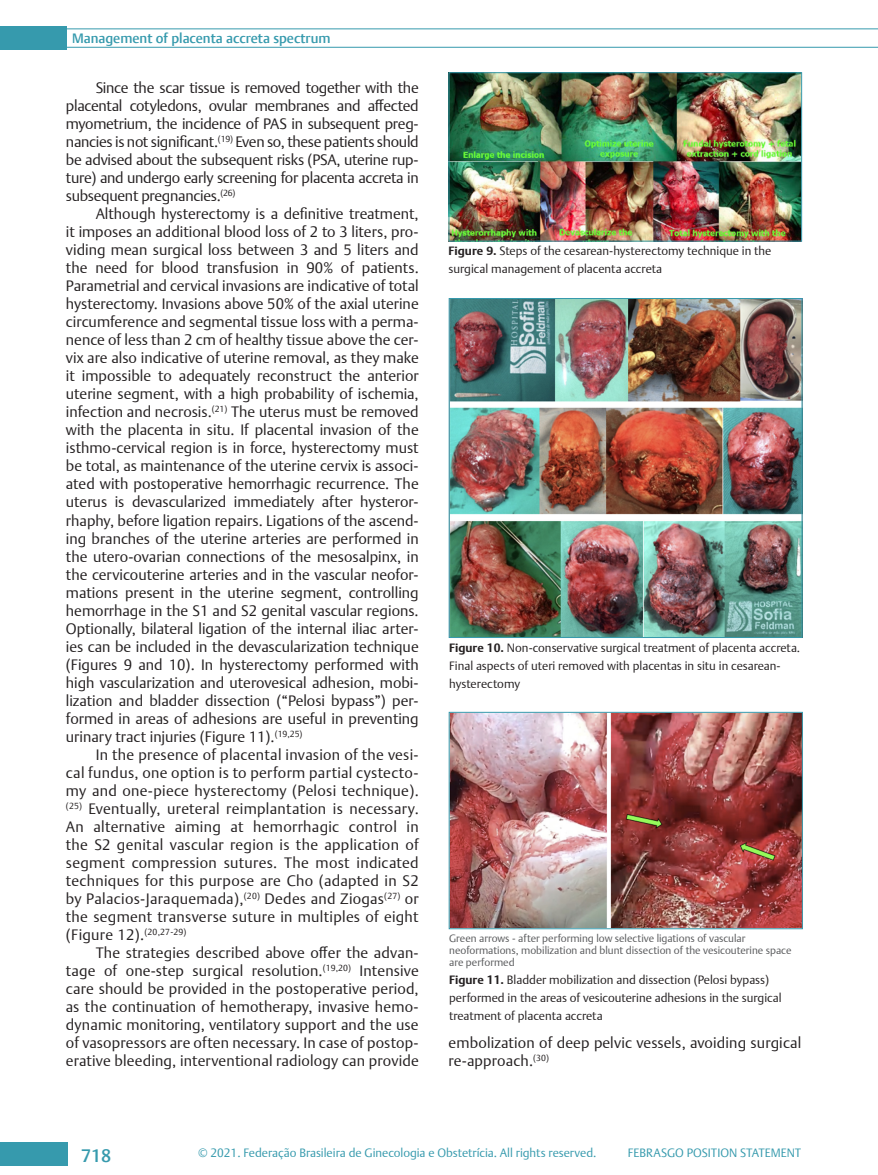
<style>
.page{position:relative;width:878px;height:1175px;background:#fff}
.page>*{position:absolute;margin:0;border:0;box-sizing:border-box;transform-origin:0 0}
.t1{font:500 18px "Thieme Argo 2011";color:#369aad}
.t2{font:300 15px/18px "Thieme Argo 2011";letter-spacing:.01em;color:#231f20;text-align:justify}
.t3{font:500 13.5px "Thieme Argo 2011";color:#369aad}
.t4{font:300 12px/18px "Thieme Argo 2011";color:#231f20}
.t5{font:300 12px "Thieme Argo 2011";color:#369aad}
.t6{font:300 10.5px/12px "Thieme Argo 2011";color:#57585a}
.s1{font-weight:700}
</style>
<div class="page">
<div style="left:0;top:1142px;width:68px;height:23px;background:#369aad"></div>
<hr style="left:67px;top:47px;width:811px;height:1px;background:#369aad">
<hr style="left:67px;top:28px;width:811px;height:1px;background:#369aad">
<div style="left:0;top:26px;width:66px;height:24px;background:#369aad"></div>
<img style="left:451px;top:300px;width:349px;height:336px">
<div style="left:449px;top:298px;width:353px;height:340px;border:1px solid #369aad"></div>
<img style="left:451px;top:714px;width:349px;height:213px">
<div style="left:449px;top:712px;width:353px;height:217px;border:1px solid #369aad"></div>
<img style="left:450px;top:74px;width:350px;height:165px">
<div style="left:448px;top:72px;width:354px;height:169px;border:1px solid #369aad"></div>
<p class="t3" style="left:72px;top:29px;width:260px">Management of placenta accreta spectrum</p>
<p class="t2" style="left:66px;top:79px;width:354px;text-indent:30px">Since the scar tissue is removed together with the placental cotyledons, ovular membranes and affected myometrium, the incidence of PAS in subsequent preg&shy;nancies is not significant.<sup>(19)</sup> Even so, these patients should be advised about the subsequent risks (PSA, uterine rup&shy;ture) and undergo early screening for placenta accreta in subsequent pregnancies.<sup>(26)</sup></p>
<p class="t2" style="left:66px;top:205px;width:354px;text-indent:30px">Although hysterectomy is a definitive treatment, it imposes an additional blood loss of 2 to 3 liters, pro&shy;viding mean surgical loss between 3 and 5 liters and the need for blood transfusion in 90% of patients.<br>Parametrial and cervical invasions are indicative of total hysterectomy. Invasions above 50% of the axial uterine circumference and segmental tissue loss with a perma&shy;nence of less than 2 cm of healthy tissue above the cer&shy;vix are also indicative of uterine removal, as they make it impossible to adequately reconstruct the anterior uterine segment, with a high probability of ischemia, infection and necrosis.<sup>(21)</sup> The uterus must be removed with the placenta in situ. If placental invasion of the isthmo-cervical region is in force, hysterectomy must be total, as maintenance of the uterine cervix is associ&shy;ated with postoperative hemorrhagic recurrence. The uterus is devascularized immediately after hysteror&shy;rhaphy, before ligation repairs. Ligations of the ascend&shy;ing branches of the uterine arteries are performed in the utero-ovarian connections of the mesosalpinx, in the cervicouterine arteries and in the vascular neofor&shy;mations present in the uterine segment, controlling hemorrhage in the S1 and S2 genital vascular regions.<br>Optionally, bilateral ligation of the internal iliac arter&shy;ies can be included in the devascularization technique (Figures 9 and 10). In hysterectomy performed with high vascularization and uterovesical adhesion, mobi&shy;lization and bladder dissection (“Pelosi bypass”) per&shy;formed in areas of adhesions are useful in preventing urinary tract injuries (Figure 11).<sup>(19,25)</sup></p>
<p class="t2" style="left:66px;top:745px;width:354px;text-indent:30px">In the presence of placental invasion of the vesi&shy;cal fundus, one option is to perform partial cystecto&shy;my and one-piece hysterectomy (Pelosi technique). <sup>(25)</sup> Eventually, ureteral reimplantation is necessary.<br>An alternative aiming at hemorrhagic control in the S2 genital vascular region is the application of segment compression sutures. The most indicated techniques for this purpose are Cho (adapted in S2 by Palacios-Jaraquemada),<sup>(20)</sup> Dedes and Ziogas<sup>(27)</sup> or the segment transverse suture in multiples of eight (Figure 12).<sup>(20,27-29)</sup></p>
<p class="t2" style="left:66px;top:943px;width:354px;text-indent:30px">The strategies described above offer the advan&shy;tage of one-step surgical resolution.<sup>(19,20)</sup> Intensive care should be provided in the postoperative period, as the continuation of hemotherapy, invasive hemo&shy;dynamic monitoring, ventilatory support and the use of vasopressors are often necessary. In case of postop&shy;erative bleeding, interventional radiology can provide</p>
<p class="t4" style="left:448px;top:242px;width:324px"><span class="s1">Figure 9.</span> Steps of the cesarean-hysterectomy technique in the surgical management of placenta accreta</p>
<p class="t4" style="left:449px;top:638px;width:352px"><span class="s1">Figure 10.</span> Non-conservative surgical treatment of placenta accreta.<br>Final aspects of uteri removed with placentas in situ in cesarean&shy;hysterectomy</p>
<p class="t6" style="left:449px;top:931px;width:344px">Green arrows - after performing low selective ligations of vascular neoformations, mobilization and blunt dissection of the vesicouterine space are performed</p>
<p class="t4" style="left:449px;top:970px;width:334px"><span class="s1">Figure 11.</span> Bladder mobilization and dissection (Pelosi bypass) performed in the areas of vesicouterine adhesions in the surgical treatment of placenta accreta</p>
<p class="t2" style="left:448px;top:1033px;width:354px">embolization of deep pelvic vessels, avoiding surgical re-approach.<sup>(30)</sup></p>
<p class="t1" style="left:81px;top:1143px;width:32px">718</p>
<p class="t5" style="left:198px;top:1144px;width:400px">© 2021. Federação Brasileira de Ginecologia e Obstetrícia. All rights reserved.</p>
<p class="t5" style="left:627px;top:1145px;width:175px">FEBRASGO POSITION STATEMENT</p>
</div>
